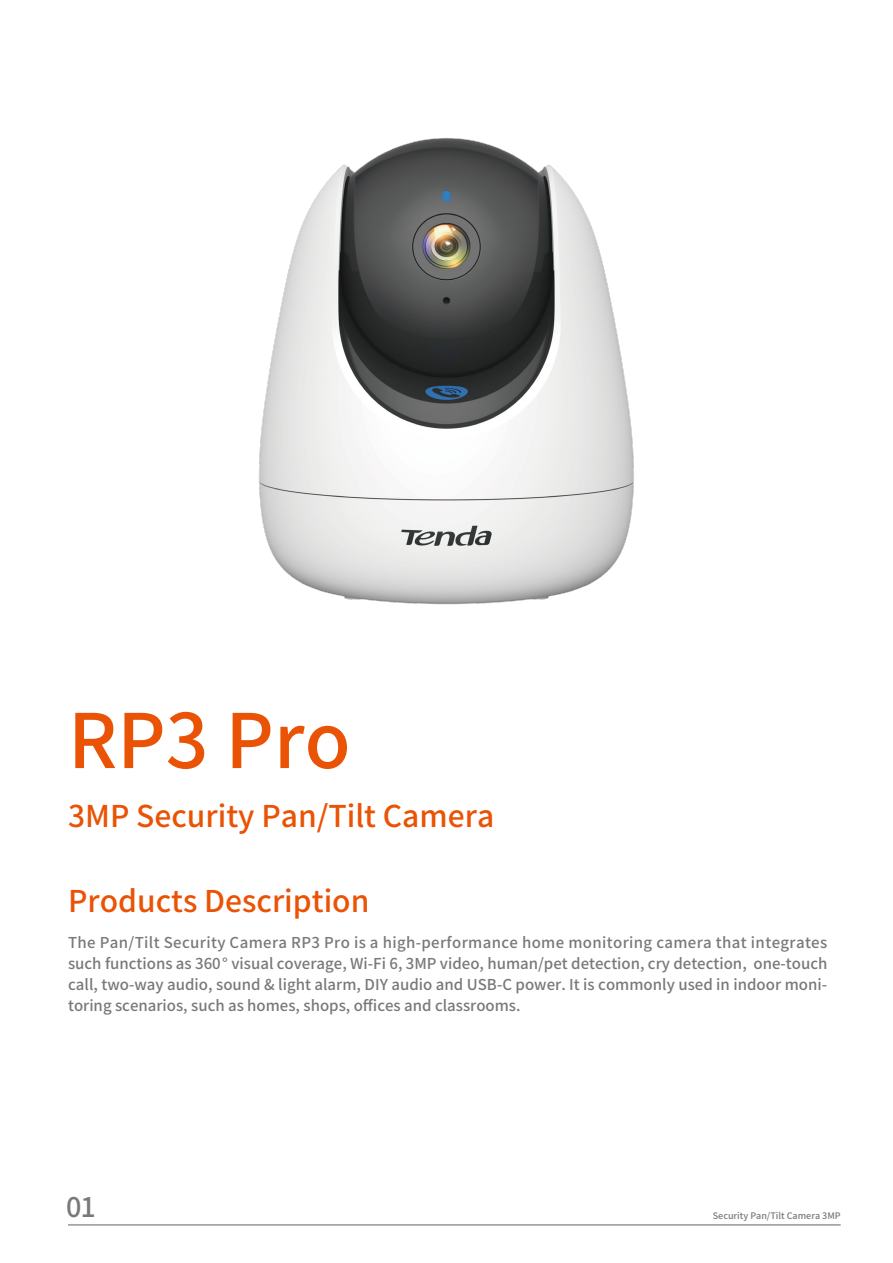
<style>
.page{position:relative;width:893px;height:1263px;background:#fff}
.page>*{position:absolute;margin:0;border:0;box-sizing:border-box;transform-origin:0 0}
.t1{font:500 75px "Source Han Sans CN";color:#ea5305}
.t2{font:500 30px "Source Han Sans CN";color:#ea5305}
.t3{font:500 27px "Source Han Sans CN";color:#7a7979}
.t4{font:500 15px/21px "Source Han Sans CN";color:#7a7979;text-align:justify}
.t5{font:500 9px "Source Han Sans CN";color:#7a7979}
</style>
<div class="page">
<hr style="left:68px;top:1224px;width:773px;height:1px;background:#646363">
<img style="left:259px;top:138px;width:375px;height:467px">
<h1 class="t1" style="left:68px;top:698px;width:284px">RP3 Pro</h1>
<h2 class="t2" style="left:68px;top:799px;width:428px">3MP Security Pan/Tilt Camera</h2>
<h2 class="t2" style="left:68px;top:884px;width:303px">Products Description</h2>
<p class="t4" style="left:68px;top:933px;width:761px">The Pan/Tilt Security Camera RP3 Pro is a high-performance home monitoring camera that integrates such functions as 360° visual coverage, Wi-Fi 6, 3MP video, human/pet detection, cry detection, one-touch call, two-way audio, sound &amp; light alarm, DIY audio and USB-C power. It is commonly used in indoor moni&shy;toring scenarios, such as homes, shops, offices and classrooms.</p>
<h3 class="t3" style="left:66px;top:1191px;width:31px">01</h3>
<p class="t5" style="left:713px;top:1211px;width:129px">Security Pan/Tilt Camera 3MP</p>
</div>
